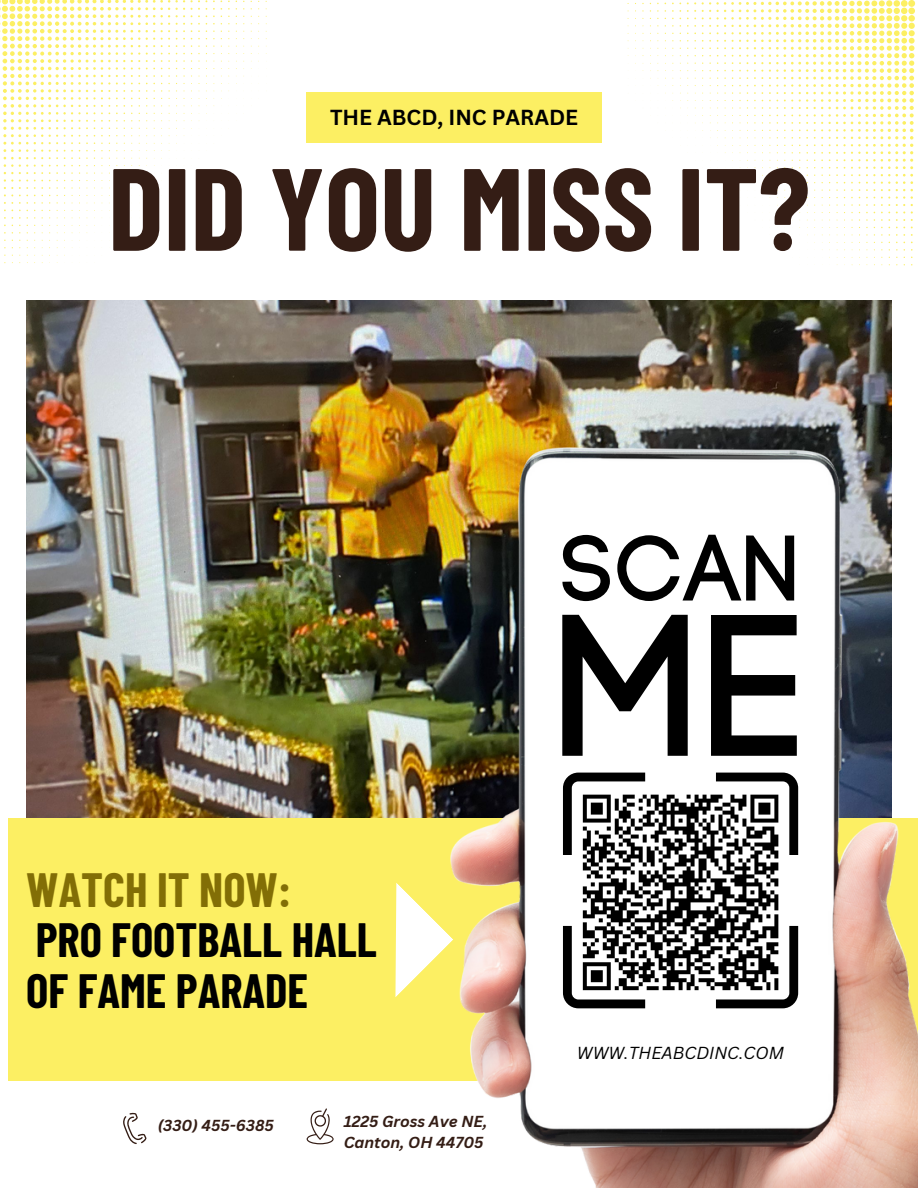
<style>
.page{position:relative;width:918px;height:1188px;background:#fff}
.page>*{position:absolute;margin:0;border:0;box-sizing:border-box;transform-origin:0 0}
.t1{font:700 116.85px "Barlow Condensed";color:#341d15}
.t2{font:700 46.95px/50.7px "Barlow Condensed";color:#000}
.t3{font:700 46.95px "Barlow Condensed";color:#826e06}
.t4{font:700 21.15px "Canva Sans";color:#000}
.t5{font:italic 16.95px "Canva Sans";color:#000}
.t6{font:italic 700 15.45px/21.1px "Canva Sans";color:#341d15}
</style>
<div class="page">
<img style="left:26px;top:300px;width:865px;height:518px">
<div style="left:8px;top:818px;width:910px;height:263px;background:#fcef63"></div>
<img style="left:450px;top:447px;width:468px;height:741px">
<svg style="left:563px;top:773px;width:235px;height:235px"></svg>
<svg style="left:562px;top:535px;width:48px;height:66px"></svg>
<svg style="left:617px;top:535px;width:63px;height:66px"></svg>
<svg style="left:683px;top:535px;width:58px;height:66px"></svg>
<svg style="left:746px;top:535px;width:48px;height:66px"></svg>
<svg style="left:562px;top:615px;width:126px;height:141px"></svg>
<svg style="left:711px;top:615px;width:86px;height:141px"></svg>
<div style="left:307px;top:93px;width:295px;height:50px;background:#fcef63"></div>
<svg style="left:307px;top:1108px;width:27px;height:36px"></svg>
<svg style="left:123px;top:1113px;width:24px;height:31px"></svg>
<svg style="left:395px;top:882px;width:59px;height:116px"></svg>
<svg style="left:754px;top:70px;width:9px;height:9px"></svg>
<svg style="left:739px;top:55px;width:30px;height:9px"></svg>
<svg style="left:687px;top:10px;width:9px;height:9px"></svg>
<svg style="left:799px;top:1px;width:30px;height:130px"></svg>
<svg style="left:754px;top:85px;width:9px;height:9px"></svg>
<svg style="left:814px;top:137px;width:9px;height:9px"></svg>
<svg style="left:769px;top:1px;width:33px;height:115px"></svg>
<svg style="left:814px;top:152px;width:9px;height:9px"></svg>
<svg style="left:702px;top:2px;width:70px;height:47px"></svg>
<svg style="left:829px;top:0;width:86px;height:221px"></svg>
<svg style="left:153px;top:0;width:25px;height:17px"></svg>
<svg style="left:183px;top:0;width:24px;height:2px"></svg>
<svg style="left:161px;top:23px;width:9px;height:9px"></svg>
<svg style="left:161px;top:38px;width:9px;height:9px"></svg>
<svg style="left:62px;top:0;width:27px;height:129px"></svg>
<svg style="left:176px;top:23px;width:9px;height:9px"></svg>
<svg style="left:191px;top:8px;width:9px;height:9px"></svg>
<svg style="left:64px;top:135px;width:9px;height:9px"></svg>
<svg style="left:4px;top:202px;width:9px;height:9px"></svg>
<svg style="left:176px;top:38px;width:9px;height:9px"></svg>
<svg style="left:64px;top:150px;width:9px;height:9px"></svg>
<svg style="left:123px;top:0;width:25px;height:77px"></svg>
<svg style="left:92px;top:0;width:27px;height:114px"></svg>
<svg style="left:0;top:0;width:60px;height:196px"></svg>
<div style="left:575px;top:787px;width:211px;height:211px;background:#fff"></div>
<svg style="left:582px;top:794px;width:197px;height:197px"></svg>
<p class="t4" style="left:330px;top:102px;width:250px">THE ABCD, INC PARADE</p>
<p class="t1" style="left:108px;top:134px;width:703px">DID YOU MISS IT?</p>
<p class="t3" style="left:26px;top:860px;width:266px">WATCH IT NOW:</p>
<p class="t2" style="left:26px;top:913px;width:352px">PRO FOOTBALL HALL<br>OF FAME PARADE</p>
<p class="t6" style="left:158px;top:1115px;width:118px">(330) 455-6385</p>
<p class="t6" style="left:344px;top:1110px;width:145px">1225 Gross Ave NE,<br>Canton, OH 44705</p>
<p class="t5" style="left:577px;top:1041px;width:209px">WWW.THEABCDINC.COM</p>
</div>
